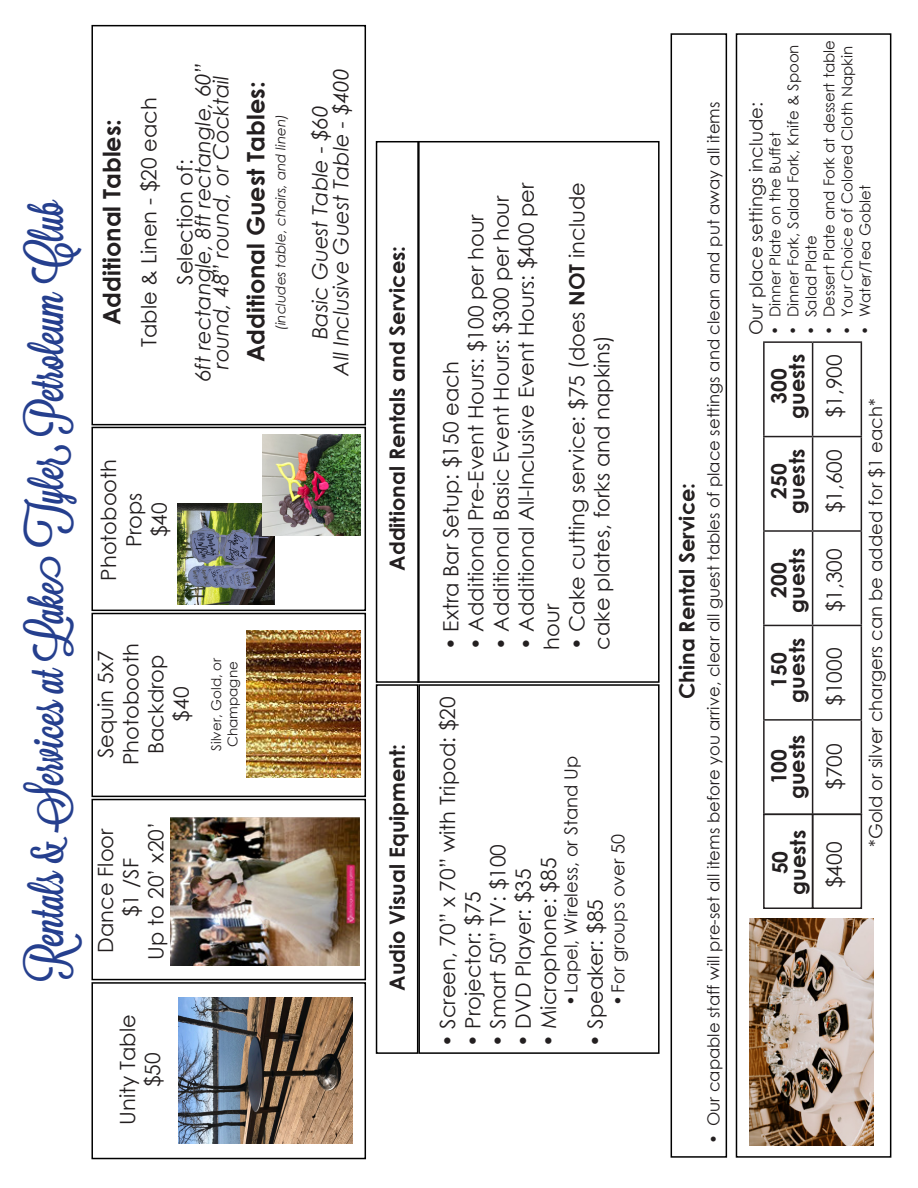
<style>
.page{position:relative;width:918px;height:1188px;background:#fff}
.page>*{position:absolute;margin:0;border:0;box-sizing:border-box;transform-origin:0 0}
.t1{font:45px "Lavanderia Sturdy";color:#253f8e}
.t2{font:700 24px "Century Gothic";color:#231f20}
.t3{font:21px/25.2px "Century Gothic";color:#231f20}
.t4{font:700 21px/18px "Century Gothic";color:#231f20;text-align:center}
.t5{font:italic 21px/18px "Century Gothic";color:#231f20;text-align:center}
.t6{font:18px "Century Gothic";color:#231f20}
.t7{font:16.5px "Century Gothic";color:#231f20}
.t8{font:15px "Century Gothic";color:#231f20}
.t9{font:italic 13.5px "Century Gothic";color:#231f20}
.t10{font:13.5px/16.2px "Century Gothic";color:#231f20}
.s1{font-weight:700}
</style>
<div class="page">
<div style="left:91px;top:982px;width:275px;height:177px;border:2px solid #000"></div>
<div style="left:736px;top:33px;width:155px;height:1125px;border:2px solid #000"></div>
<div style="left:91px;top:25px;width:275px;height:400px;border:2px solid #000"></div>
<div style="left:91px;top:613px;width:275px;height:184px;border:2px solid #000"></div>
<div style="left:91px;top:799px;width:275px;height:181px;border:2px solid #000"></div>
<img style="left:170px;top:818px;width:189px;height:148px">
<div style="left:671px;top:33px;width:56px;height:1125px;border:2px solid #000"></div>
<div style="left:376px;top:684px;width:42px;height:370px;border:2px solid #000"></div>
<div style="left:418px;top:684px;width:242px;height:370px;border:2px solid #000"></div>
<div style="left:376px;top:141px;width:44px;height:542px;border:2px solid #000"></div>
<div style="left:417px;top:141px;width:243px;height:542px;border:2px solid #000"></div>
<hr style="left:763px;top:341px;width:50px;height:2px;background:#231f20">
<hr style="left:763px;top:343px;width:2px;height:93px;background:#231f20">
<hr style="left:813px;top:341px;width:49px;height:2px;background:#231f20">
<hr style="left:812px;top:343px;width:1px;height:93px;background:#231f20">
<hr style="left:861px;top:343px;width:1px;height:93px;background:#231f20">
<hr style="left:763px;top:436px;width:50px;height:1px;background:#231f20">
<hr style="left:763px;top:437px;width:2px;height:93px;background:#231f20">
<hr style="left:813px;top:436px;width:49px;height:1px;background:#231f20">
<hr style="left:812px;top:437px;width:1px;height:93px;background:#231f20">
<hr style="left:861px;top:437px;width:1px;height:93px;background:#231f20">
<hr style="left:763px;top:530px;width:50px;height:2px;background:#231f20">
<hr style="left:763px;top:532px;width:2px;height:93px;background:#231f20">
<hr style="left:813px;top:530px;width:49px;height:2px;background:#231f20">
<hr style="left:812px;top:532px;width:1px;height:93px;background:#231f20">
<hr style="left:861px;top:532px;width:1px;height:93px;background:#231f20">
<hr style="left:763px;top:625px;width:50px;height:1px;background:#231f20">
<hr style="left:763px;top:626px;width:2px;height:93px;background:#231f20">
<hr style="left:813px;top:625px;width:49px;height:1px;background:#231f20">
<hr style="left:812px;top:626px;width:1px;height:93px;background:#231f20">
<hr style="left:861px;top:626px;width:1px;height:93px;background:#231f20">
<hr style="left:763px;top:719px;width:50px;height:2px;background:#231f20">
<hr style="left:763px;top:721px;width:2px;height:93px;background:#231f20">
<hr style="left:813px;top:719px;width:49px;height:2px;background:#231f20">
<hr style="left:812px;top:721px;width:1px;height:93px;background:#231f20">
<hr style="left:861px;top:721px;width:1px;height:93px;background:#231f20">
<div style="left:812px;top:814px;width:50px;height:95px;border:2px solid #231f20"></div>
<div style="left:763px;top:814px;width:50px;height:95px;border:2px solid #231f20"></div>
<img style="left:749px;top:918px;width:125px;height:227px">
<div style="left:91px;top:427px;width:275px;height:184px;border:2px solid #000"></div>
<img style="left:177px;top:504px;width:98px;height:101px">
<img style="left:247px;top:631px;width:113px;height:147px">
<img style="left:179px;top:998px;width:174px;height:145px">
<img style="left:263px;top:434px;width:97px;height:101px">
<p class="t1" style="left:21px;top:981px;width:784px;rotate:-90deg">Rentals &amp; Services at Lake Tyler Petroleum Club</p>
<p class="t2" style="left:94px;top:325px;width:208px;rotate:-90deg">Additional Tables:</p>
<p class="t3" style="left:136px;top:347px;width:251px;rotate:-90deg">Table &amp; Linen - $20 each</p>
<p class="t5" style="left:194px;top:381px;width:320px;rotate:-90deg">6ft rectangle, 8ft rectangle, 60” round, 48” round, or Cocktail</p>
<p class="t3" style="left:172px;top:285px;width:127px;rotate:-90deg">Selection of:</p>
<p class="t2" style="left:238px;top:362px;width:282px;rotate:-90deg">Additional Guest Tables:</p>
<p class="t5" style="left:332px;top:376px;width:309px;rotate:-90deg">All Inclusive Guest Table - $400</p>
<p class="t9" style="left:271px;top:330px;width:218px;rotate:-90deg">(includes table, chairs, and linen)</p>
<p class="t5" style="left:311px;top:339px;width:234px;rotate:-90deg">Basic Guest Table - $60</p>
<p class="t3" style="left:96px;top:581px;width:123px;rotate:-90deg">Photobooth</p>
<p class="t3" style="left:121px;top:547px;width:56px;rotate:-90deg">Props</p>
<p class="t3" style="left:146px;top:537px;width:36px;rotate:-90deg">$40</p>
<p class="t3" style="left:93px;top:765px;width:123px;text-align:center;rotate:-90deg">Sequin 5x7<br>Photobooth<br>Backdrop</p>
<p class="t3" style="left:168px;top:722px;width:36px;rotate:-90deg">$40</p>
<p class="t10" style="left:208px;top:751px;width:95px;rotate:-90deg">Silver, Gold, or<br>Champagne</p>
<p class="t3" style="left:93px;top:953px;width:126px;rotate:-90deg">Dance Floor</p>
<p class="t3" style="left:143px;top:960px;width:139px;rotate:-90deg">Up to 20’ x20’</p>
<p class="t3" style="left:118px;top:917px;width:60px;rotate:-90deg">$1 /SF</p>
<p class="t3" style="left:115px;top:1125px;width:112px;rotate:-90deg">Unity Table</p>
<p class="t3" style="left:140px;top:1087px;width:36px;rotate:-90deg">$50</p>
<p class="t4" style="left:387px;top:571px;width:327px;rotate:-90deg">Additional Rentals and Services:</p>
<p class="t4" style="left:387px;top:991px;width:248px;rotate:-90deg">Audio Visual Equipment:</p>
<p class="t3" style="left:513px;top:650px;width:469px;rotate:-90deg">• Additional All-Inclusive Event Hours: $400 per hour</p>
<p class="t3" style="left:564px;top:650px;width:469px;rotate:-90deg">• Cake cutting service: $75 (does <span class="s1">NOT</span> include cake plates, forks and napkins)</p>
<p class="t3" style="left:488px;top:650px;width:456px;rotate:-90deg">• Additional Basic Event Hours: $300 per hour</p>
<p class="t3" style="left:463px;top:650px;width:437px;rotate:-90deg">• Additional Pre-Event Hours: $100 per hour</p>
<p class="t3" style="left:438px;top:650px;width:290px;rotate:-90deg">• Extra Bar Setup: $150 each</p>
<p class="t3" style="left:435px;top:1047px;width:352px;rotate:-90deg">• Screen, 70” x 70” with Tripod: $20</p>
<p class="t6" style="left:559px;top:1006px;width:252px;rotate:-90deg">•Lapel, Wireless, or Stand Up</p>
<p class="t6" style="left:605px;top:1006px;width:174px;rotate:-90deg">•For groups over 50</p>
<p class="t3" style="left:485px;top:1047px;width:204px;rotate:-90deg">• Smart 50” TV: $100</p>
<p class="t3" style="left:510px;top:1047px;width:180px;rotate:-90deg">• DVD Player: $35</p>
<p class="t3" style="left:536px;top:1047px;width:191px;rotate:-90deg">• Microphone: $85</p>
<p class="t3" style="left:460px;top:1047px;width:157px;rotate:-90deg">• Projector: $75</p>
<p class="t3" style="left:582px;top:1047px;width:149px;rotate:-90deg">• Speaker: $85</p>
<p class="t4" style="left:677px;top:699px;width:218px;rotate:-90deg">China Rental Service:</p>
<p class="t8" style="left:819px;top:335px;width:297px;rotate:-90deg">• Dessert Plate and Fork at dessert table</p>
<p class="t8" style="left:837px;top:335px;width:291px;rotate:-90deg">• Your Choice of Colored Cloth Napkin</p>
<p class="t8" style="left:783px;top:335px;width:292px;rotate:-90deg">• Dinner Fork, Salad Fork, Knife &amp; Spoon</p>
<p class="t7" style="left:702px;top:1144px;width:1044px;rotate:-90deg">• Our capable staff will pre-set all items before you arrive, clear all guest tables of place settings and clean and put away all items</p>
<p class="t6" style="left:743px;top:335px;width:234px;rotate:-90deg">Our place settings include:</p>
<p class="t8" style="left:765px;top:335px;width:205px;rotate:-90deg">• Dinner Plate on the Buffet</p>
<p class="t8" style="left:855px;top:335px;width:152px;rotate:-90deg">• Water/Tea Goblet</p>
<p class="t8" style="left:801px;top:335px;width:102px;rotate:-90deg">• Salad Plate</p>
<p class="t4" style="left:769px;top:419px;width:66px;rotate:-90deg">300 guests</p>
<p class="t3" style="left:821px;top:418px;width:65px;rotate:-90deg">$1,900</p>
<p class="t6" style="left:863px;top:847px;width:449px;rotate:-90deg">*Gold or silver chargers can be added for $1 each*</p>
<p class="t4" style="left:769px;top:514px;width:66px;rotate:-90deg">250 guests</p>
<p class="t3" style="left:821px;top:513px;width:65px;rotate:-90deg">$1,600</p>
<p class="t4" style="left:769px;top:613px;width:66px;rotate:-90deg">200 guests</p>
<p class="t3" style="left:821px;top:612px;width:65px;rotate:-90deg">$1,300</p>
<p class="t4" style="left:769px;top:703px;width:66px;rotate:-90deg">150 guests</p>
<p class="t3" style="left:821px;top:706px;width:60px;rotate:-90deg">$1000</p>
<p class="t4" style="left:769px;top:799px;width:66px;rotate:-90deg">100 guests</p>
<p class="t3" style="left:821px;top:790px;width:48px;rotate:-90deg">$700</p>
<p class="t4" style="left:770px;top:895px;width:66px;rotate:-90deg">50 guests</p>
<p class="t3" style="left:821px;top:888px;width:48px;rotate:-90deg">$400</p>
</div>
